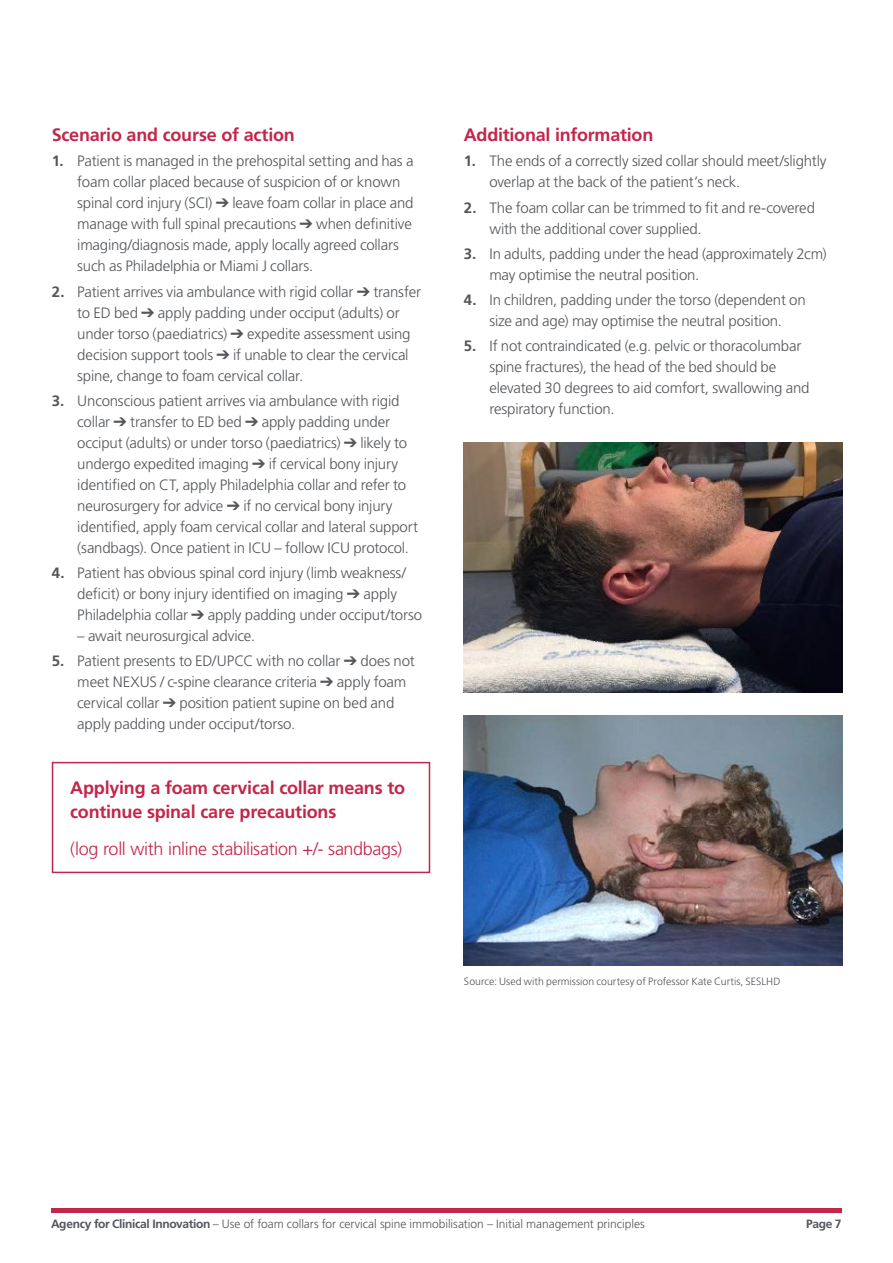
<style>
.page{position:relative;width:893px;height:1263px;background:#fff}
.page>*{position:absolute;margin:0;border:0;box-sizing:border-box;transform-origin:0 0}
._2__Subheading_Bold{font:700 18px/24px "Frutiger LT Std";letter-spacing:-.015em;color:#c3264b}
._2__Subheading_Bold-2{font:300 18px "Frutiger LT Std";letter-spacing:-.02em;color:#c3264b}
.t1{font:300 15px/21px "Frutiger LT Std";letter-spacing:-.01em;color:#53565a}
.t2{font:300 12px "Frutiger LT Std";letter-spacing:-.005em;color:#53565a}
.t3{font:700 12px "Frutiger LT Std";color:#53565a}
.Referencing_7_9pt{font:300 10.5px "Frutiger LT Std";color:#53565a}
.s1{font-weight:700}
</style>
<div class="page">
<hr style="left:51px;top:1209px;width:791px;height:4px;background:#c3264b">
<img style="left:463px;top:442px;width:379px;height:250px">
<img style="left:464px;top:715px;width:379px;height:250px">
<div style="left:52px;top:762px;width:378px;height:111px;border:2px solid #c3264b"></div>
<h2 class="_2__Subheading_Bold" style="left:52px;top:123px;width:245px">Scenario and course of action</h2>
<p class="t1" style="left:77px;top:151px;width:338px;text-indent:-26px"><span class="s1">1.</span> Patient is managed in the prehospital setting and has a foam collar placed because of suspicion of or known spinal cord injury (SCI) ➔ leave foam collar in place and manage with full spinal precautions ➔ when definitive imaging/diagnosis made, apply locally agreed collars such as Philadelphia or Miami J collars.</p>
<p class="t1" style="left:77px;top:281px;width:345px;text-indent:-26px"><span class="s1">2.</span> Patient arrives via ambulance with rigid collar ➔ transfer to ED bed ➔ apply padding under occiput (adults) or under torso (paediatrics) ➔ expedite assessment using decision support tools ➔ if unable to clear the cervical spine, change to foam cervical collar.</p>
<p class="t1" style="left:77px;top:390px;width:342px;text-indent:-26px"><span class="s1">3.</span> Unconscious patient arrives via ambulance with rigid collar ➔ transfer to ED bed ➔ apply padding under occiput (adults) or under torso (paediatrics) ➔ likely to undergo expedited imaging ➔ if cervical bony injury identified on CT, apply Philadelphia collar and refer to neurosurgery for advice ➔ if no cervical bony injury identified, apply foam cervical collar and lateral support (sandbags). Once patient in ICU – follow ICU protocol.</p>
<p class="t1" style="left:77px;top:563px;width:346px;text-indent:-26px"><span class="s1">4.</span> Patient has obvious spinal cord injury (limb weakness/ deficit) or bony injury identified on imaging ➔ apply<br>Philadelphia collar ➔ apply padding under occiput/torso</p>
<p class="t1" style="left:77px;top:626px;width:179px">– await neurosurgical advice.</p>
<p class="t1" style="left:77px;top:651px;width:339px;text-indent:-26px"><span class="s1">5.</span> Patient presents to ED/UPCC with no collar ➔ does not meet NEXUS / c-spine clearance criteria ➔ apply foam cervical collar ➔ position patient supine on bed and apply padding under occiput/torso.</p>
<h2 class="_2__Subheading_Bold" style="left:70px;top:776px;width:336px">Applying a foam cervical collar means to continue spinal care precautions</h2>
<h2 class="_2__Subheading_Bold-2" style="left:70px;top:838px;width:333px">(log roll with inline stabilisation +/- sandbags)</h2>
<h2 class="_2__Subheading_Bold" style="left:464px;top:123px;width:191px">Additional information</h2>
<p class="t1" style="left:489px;top:151px;width:339px;text-indent:-26px"><span class="s1">1.</span> The ends of a correctly sized collar should meet/slightly overlap at the back of the patient’s neck.</p>
<p class="t1" style="left:489px;top:197px;width:327px;text-indent:-26px"><span class="s1">2.</span> The foam collar can be trimmed to fit and re-covered with the additional cover supplied.</p>
<p class="t1" style="left:489px;top:243px;width:339px;text-indent:-26px"><span class="s1">3.</span> In adults, padding under the head (approximately 2cm) may optimise the neutral position.</p>
<p class="t1" style="left:464px;top:290px;width:343px;text-align:center"><span class="s1">4.</span> In children, padding under the torso (dependent on size and age) may optimise the neutral position.</p>
<p class="t1" style="left:489px;top:336px;width:322px;text-indent:-26px"><span class="s1">5.</span> If not contraindicated (e.g. pelvic or thoracolumbar spine fractures), the head of the bed should be elevated 30 degrees to aid comfort, swallowing and respiratory function.</p>
<p class="Referencing_7_9pt" style="left:464px;top:975px;width:318px">Source: Used with permission courtesy of Professor Kate Curtis, SESLHD</p>
<p class="t2" style="left:51px;top:1217px;width:595px"><span class="s1">Agency for Clinical Innovation</span> – Use of foam collars for cervical spine immobilisation – Initial management principles</p>
<p class="t3" style="left:806px;top:1217px;width:37px">Page 7</p>
</div>
